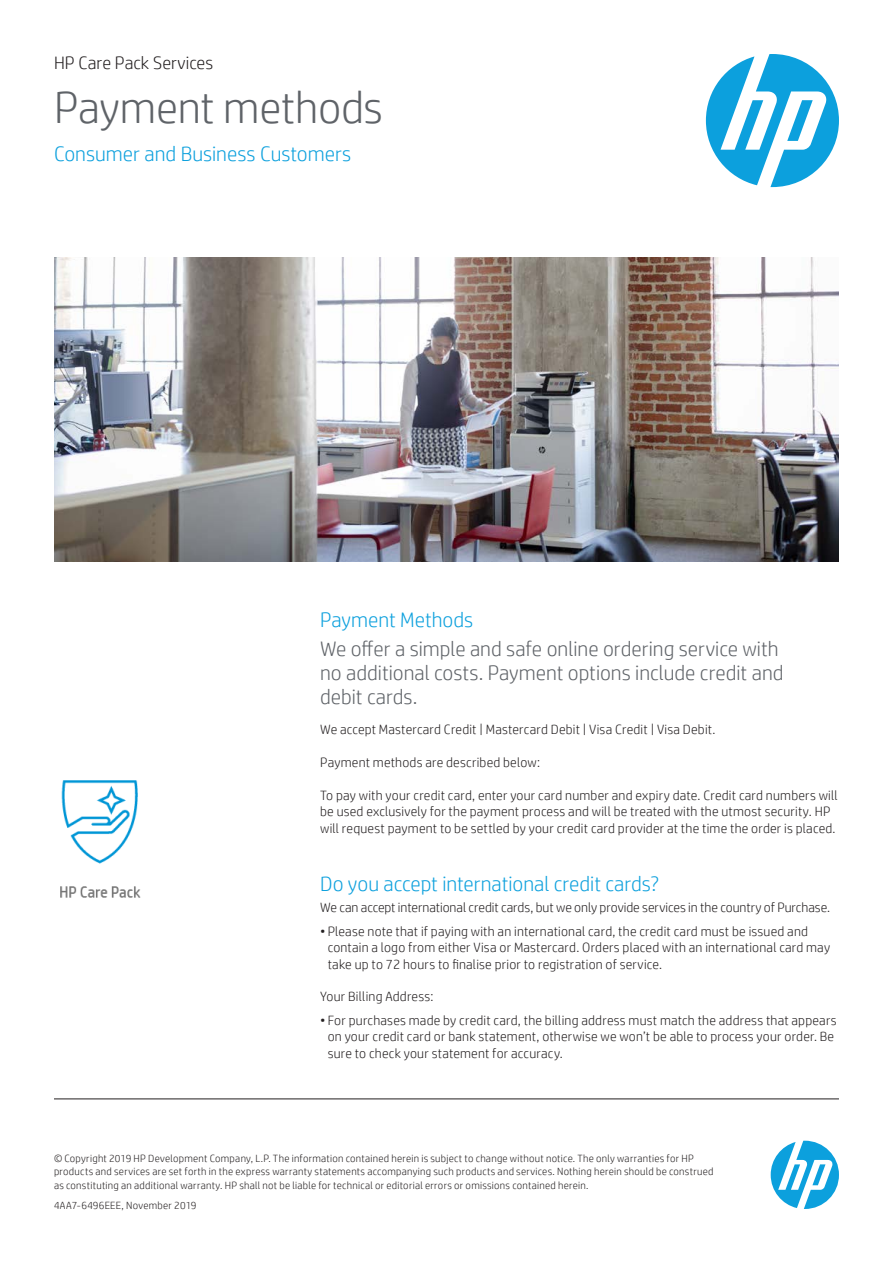
<style>
.page{position:relative;width:893px;height:1263px;background:#fff}
.page>*{position:absolute;margin:0;border:0;box-sizing:border-box;transform-origin:0 0}
.t1{font:300 45px "HP Simplified";letter-spacing:-.005em;color:#5f6368}
.t2{font:300 21px/24px "HP Simplified";color:#5f6368}
.t3{font:300 21px "HP Simplified";color:#0ca0dd}
.t4{font:300 18px "HP Simplified";letter-spacing:.005em;color:#231f20}
.t5{font:300 13.5px/16.5px "HP Simplified";letter-spacing:.015em;color:#231f20}
.t6{font:300 13.5px "HP Simplified";letter-spacing:-.005em;color:#231f20}
.t7{font:300 10.5px/13.5px "HP Simplified";letter-spacing:.025em;color:#231f20}
</style>
<div class="page">
<svg style="left:706px;top:54px;width:133px;height:133px"></svg>
<img style="left:54px;top:257px;width:785px;height:305px">
<img style="left:60px;top:780px;width:81px;height:118px">
<hr style="left:54px;top:1099px;width:785px;height:1px;background:#231f20">
<svg style="left:771px;top:1141px;width:68px;height:68px"></svg>
<h3 class="t4" style="left:54px;top:51px;width:161px">HP Care Pack Services</h3>
<h1 class="t1" style="left:54px;top:78px;width:331px">Payment methods</h1>
<h2 class="t3" style="left:54px;top:140px;width:299px">Consumer and Business Customers</h2>
<h2 class="t3" style="left:320px;top:606px;width:155px">Payment Methods</h2>
<h2 class="t2" style="left:320px;top:636px;width:465px">We offer a simple and safe online ordering service with no additional costs. Payment options include credit and debit cards.</h2>
<p class="t5" style="left:320px;top:721px;width:397px">We accept Mastercard Credit | Mastercard Debit | Visa Credit | Visa Debit.</p>
<p class="t5" style="left:320px;top:754px;width:221px">Payment methods are described below:</p>
<p class="t5" style="left:320px;top:786px;width:519px">To pay with your credit card, enter your card number and expiry date. Credit card numbers will be used exclusively for the payment process and will be treated with the utmost security. HP will request payment to be settled by your credit card provider at the time the order is placed.</p>
<h2 class="t3" style="left:320px;top:869px;width:341px">Do you accept international credit cards?</h2>
<p class="t6" style="left:320px;top:899px;width:511px">We can accept international credit cards, but we only provide services in the country of Purchase.</p>
<p class="t5" style="left:328px;top:922px;width:504px;text-indent:-8px">• Please note that if paying with an international card, the credit card must be issued and contain a logo from either Visa or Mastercard. Orders placed with an international card may take up to 72 hours to finalise prior to registration of service.</p>
<p class="t5" style="left:320px;top:988px;width:115px">Your Billing Address:</p>
<p class="t5" style="left:328px;top:1011px;width:510px;text-indent:-8px">• For purchases made by credit card, the billing address must match the address that appears on your credit card or bank statement, otherwise we won’t be able to process your order. Be sure to check your statement for accuracy.</p>
<p class="t7" style="left:54px;top:1151px;width:661px">© Copyright 2019 HP Development Company, L.P. The information contained herein is subject to change without notice. The only warranties for HP products and services are set forth in the express warranty statements accompanying such products and services. Nothing herein should be construed as constituting an additional warranty. HP shall not be liable for technical or editorial errors or omissions contained herein.</p>
<p class="t7" style="left:54px;top:1198px;width:144px">4AA7-6496EEE, November 2019</p>
</div>
